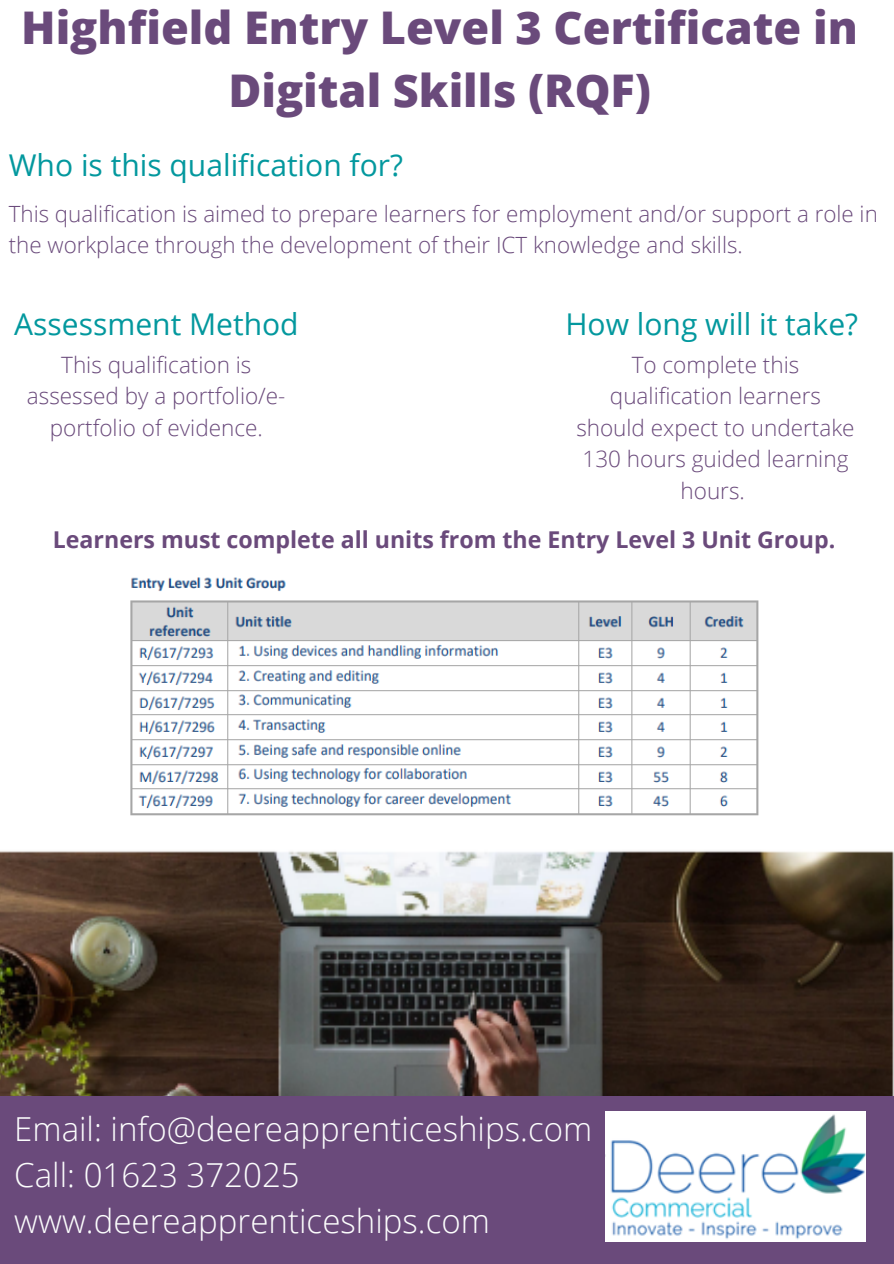
<style>
.page{position:relative;width:894px;height:1264px;background:#fff}
.page>*{position:absolute;margin:0;border:0;box-sizing:border-box;transform-origin:0 0}
.t1{font:800 45px/63px "Open Sans";color:#6a4a7b;text-align:center}
.t2{font:300 33px "Open Sans";color:#fcfdfd}
.t3{font:30px "Open Sans";color:#03989e}
.t4{font:700 23.1px "Open Sans";color:#6a4a7b}
.t5{font:300 22.5px/31.5px "Open Sans";color:#6a4a7b;text-align:center}
.t6{font:300 22.35px/31.3px "Open Sans";color:#6a4a7b}
</style>
<div class="page">
<img style="left:0;top:851px;width:893px;height:245px">
<div style="left:0;top:1096px;width:893px;height:167px;background:#6a4a7b"></div>
<img style="left:130px;top:577px;width:629px;height:239px">
<img style="left:605px;top:1111px;width:260px;height:130px">
<p class="t1" style="left:21px;top:-5px;width:837px">Highfield Entry Level 3 Certificate in<br>Digital Skills (RQF)</p>
<p class="t3" style="left:9px;top:144px;width:395px">Who is this qualification for?</p>
<p class="t6" style="left:9px;top:198px;width:870px">This qualification is aimed to prepare learners for employment and/or support a role in the workplace through the development of their ICT knowledge and skills.</p>
<p class="t3" style="left:14px;top:303px;width:286px">Assessment Method</p>
<p class="t5" style="left:27px;top:348px;width:260px">This qualification is assessed by a portfolio/e&shy;portfolio of evidence.</p>
<p class="t3" style="left:565px;top:303px;width:294px">How long will it take?</p>
<p class="t5" style="left:576px;top:348px;width:280px">To complete this qualification learners should expect to undertake<br>130 hours guided learning hours.</p>
<p class="t4" style="left:53px;top:523px;width:783px">Learners must complete all units from the Entry Level 3 Unit Group.</p>
<p class="t2" style="left:14px;top:1105px;width:579px">Email: info@deereapprenticeships.com</p>
<p class="t2" style="left:14px;top:1151px;width:287px">Call: 01623 372025</p>
<p class="t2" style="left:14px;top:1197px;width:477px">www.deereapprenticeships.com</p>
</div>
